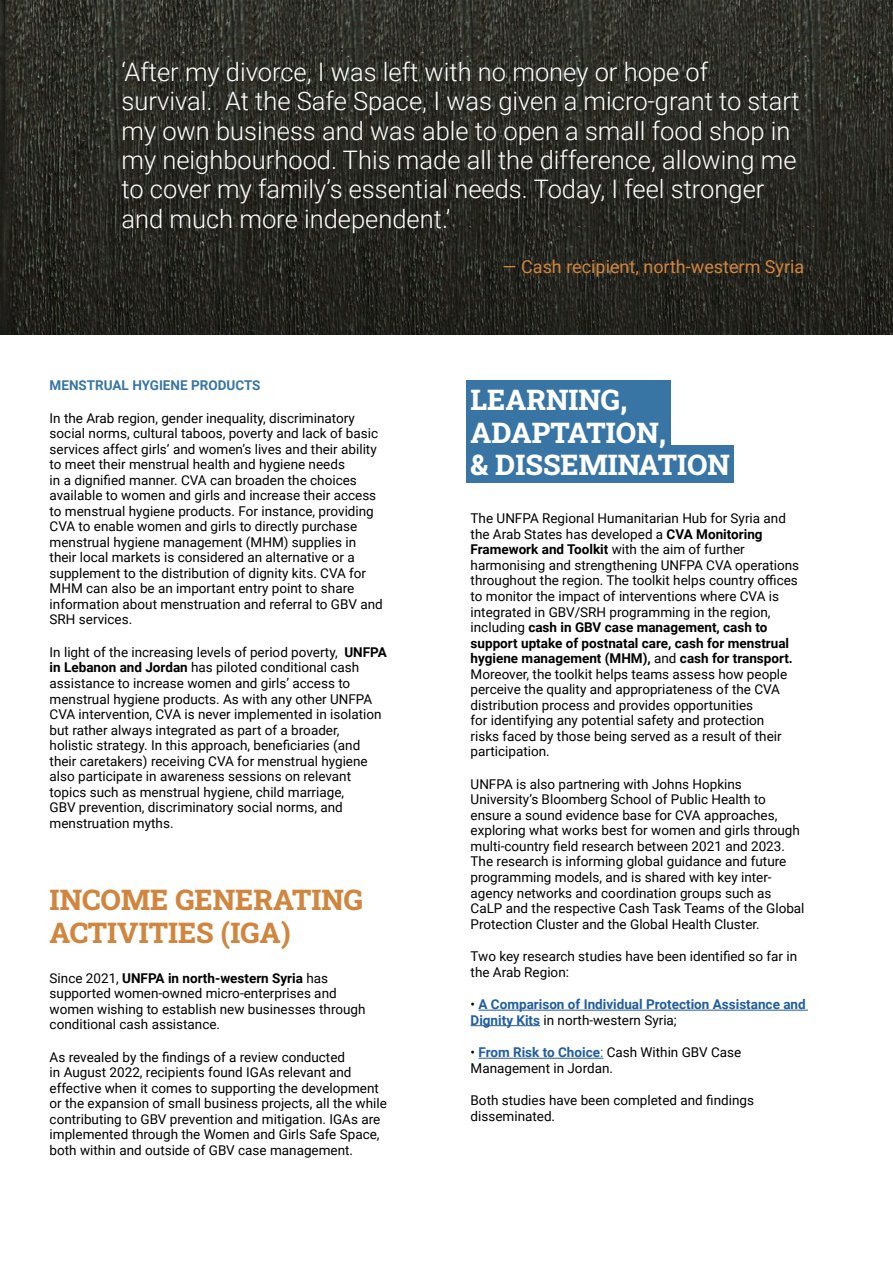
<style>
.page{position:relative;width:893px;height:1263px;background:#fff}
.page>*{position:absolute;margin:0;border:0;box-sizing:border-box;transform-origin:0 0}
.t1{font:800 28.5px/32.8px "Roboto Slab";color:#fff}
.t2{font:800 28.5px/32.8px "Roboto Slab";color:#d0863e}
.t3{font:300 25.5px/29.4px "Roboto";color:#fff}
.t4{font:18px "Roboto";color:#d0863e}
.t5{font:13.5px/15.5px "Roboto";color:#000}
.t6{font:700 13.5px/15.6px "Roboto";color:#215e9e}
.t7{font:700 13.5px "Roboto";color:#3875a4}
.s1{font-weight:700}
.s2{font-weight:400;color:#000}
.s3{font-weight:700;color:#215e9e}
.s4{color:#215e9e}
</style>
<div class="page">
<div style="left:466px;top:380px;width:204px;height:70px;background:#3875a4"></div>
<div style="left:466px;top:445px;width:268px;height:38px;background:#3875a4"></div>
<hr style="left:478px;top:1010px;width:330px;height:1px;background:#215e9e">
<hr style="left:471px;top:1025px;width:69px;height:1px;background:#215e9e">
<hr style="left:478px;top:1058px;width:125px;height:1px;background:#215e9e">
<img style="left:0;top:0;width:893px;height:334px">
<p class="t3" style="left:121px;top:56px;width:680px">‘After my divorce, I was left with no money or hope of survival. At the Safe Space, I was given a micro-grant to start my own business and was able to open a small food shop in my neighbourhood. This made all the difference, allowing me to cover my family’s essential needs. Today, I feel stronger and much more independent.’</p>
<h3 class="t4" style="left:503px;top:254px;width:303px">— Cash recipient, north-westerm Syria</h3>
<p class="t7" style="left:50px;top:376px;width:212px">MENSTRUAL HYGIENE PRODUCTS</p>
<p class="t5" style="left:50px;top:409px;width:335px">In the Arab region, gender inequality, discriminatory social norms, cultural taboos, poverty and lack of basic services affect girls’ and women’s lives and their ability to meet their menstrual health and hygiene needs<br>in a dignified manner. CVA can broaden the choices available to women and girls and increase their access to menstrual hygiene products. For instance, providing CVA to enable women and girls to directly purchase menstrual hygiene management (MHM) supplies in their local markets is considered an alternative or a supplement to the distribution of dignity kits. CVA for MHM can also be an important entry point to share information about menstruation and referral to GBV and SRH services.</p>
<p class="t5" style="left:50px;top:644px;width:339px">In light of the increasing levels of period poverty, <span class="s1">UNFPA in Lebanon and Jordan</span> has piloted conditional cash assistance to increase women and girls’ access to menstrual hygiene products. As with any other UNFPA CVA intervention, CVA is never implemented in isolation but rather always integrated as part of a broader,<br>holistic strategy. In this approach, beneficiaries (and their caretakers) receiving CVA for menstrual hygiene also participate in awareness sessions on relevant topics such as menstrual hygiene, child marriage,<br>GBV prevention, discriminatory social norms, and menstruation myths.</p>
<h1 class="t2" style="left:50px;top:882px;width:315px">INCOME GENERATING<br>ACTIVITIES (IGA)</h1>
<p class="t5" style="left:50px;top:969px;width:317px">Since 2021, <span class="s1">UNFPA in north-western Syria</span> has supported women-owned micro-enterprises and women wishing to establish new businesses through conditional cash assistance.</p>
<p class="t5" style="left:50px;top:1048px;width:339px">As revealed by the findings of a review conducted<br>in August 2022, recipients found IGAs relevant and effective when it comes to supporting the development or the expansion of small business projects, all the while contributing to GBV prevention and mitigation. IGAs are implemented through the Women and Girls Safe Space, both within and outside of GBV case management.</p>
<h1 class="t1" style="left:471px;top:382px;width:261px">LEARNING,<br>ADAPTATION,<br>&amp; DISSEMINATION</h1>
<p class="t5" style="left:471px;top:510px;width:330px">The UNFPA Regional Humanitarian Hub for Syria and the Arab States has developed a <span class="s1">CVA Monitoring Framework and Toolkit</span> with the aim of further harmonising and strengthening UNFPA CVA operations throughout the region. The toolkit helps country offices to monitor the impact of interventions where CVA is integrated in GBV/SRH programming in the region, including <span class="s1">cash in GBV case management, cash to support uptake of postnatal care, cash for menstrual hygiene management (MHM),</span> and <span class="s1">cash for transport.<br></span>Moreover, the toolkit helps teams assess how people perceive the quality and appropriateness of the CVA distribution process and provides opportunities<br>for identifying any potential safety and protection<br>risks faced by those being served as a result of their participation.</p>
<p class="t5" style="left:471px;top:776px;width:335px">UNFPA is also partnering with Johns Hopkins University’s Bloomberg School of Public Health to ensure a sound evidence base for CVA approaches, exploring what works best for women and girls through multi-country field research between 2021 and 2023.<br>The research is informing global guidance and future programming models, and is shared with key inter&shy;agency networks and coordination groups such as CaLP and the respective Cash Task Teams of the Global Protection Cluster and the Global Health Cluster.</p>
<p class="t5" style="left:471px;top:948px;width:328px">Two key research studies have been identified so far in the Arab Region:</p>
<p class="t6" style="left:471px;top:996px;width:337px"><span class="s2">•</span> A Comparison of Individual Protection Assistance and<br>Dignity Kits <span class="s2">in north-western Syria;</span></p>
<p class="t5" style="left:471px;top:1044px;width:272px">• <span class="s3">From Risk to Choice</span><span class="s4">:</span> Cash Within GBV Case<br>Management in Jordan.</p>
<p class="t5" style="left:471px;top:1092px;width:285px">Both studies have been completed and findings disseminated.</p>
</div>
